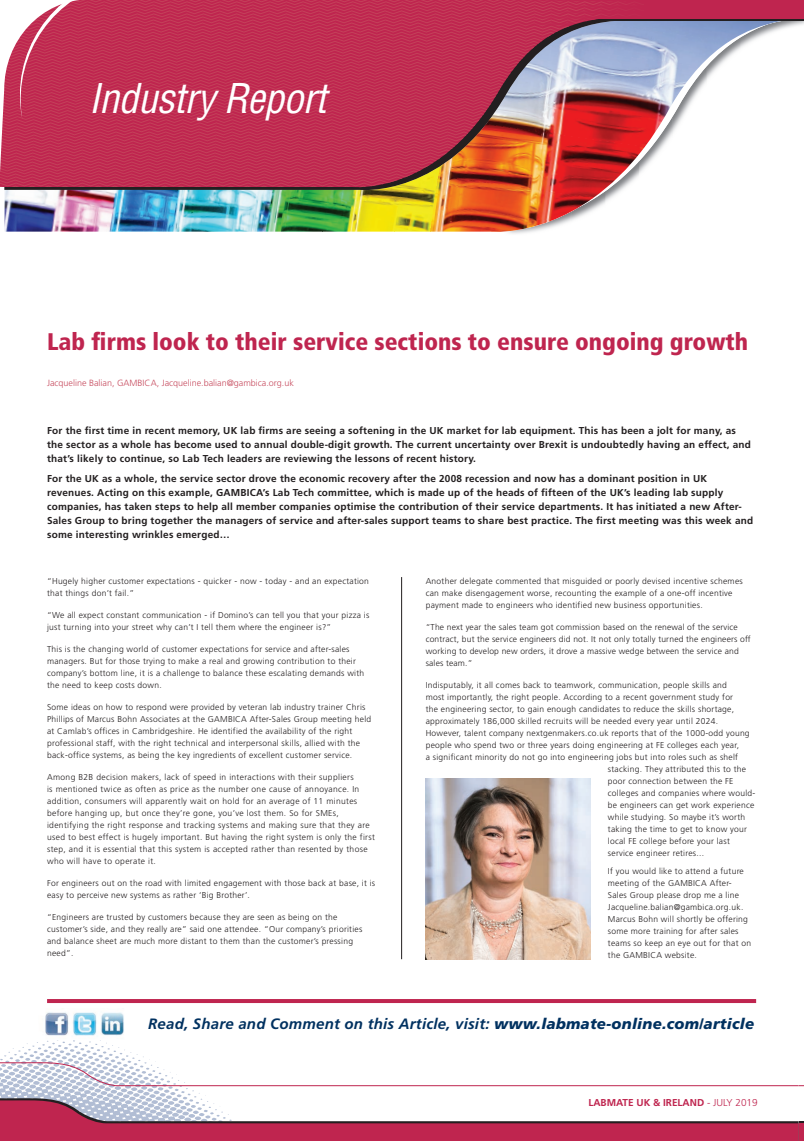
<style>
.page{position:relative;width:804px;height:1141px;background:#fff}
.page>*{position:absolute;margin:0;border:0;box-sizing:border-box;transform-origin:0 0}
.t1{font:italic condensed 40px "Helvetica";letter-spacing:-.02em;color:#fff}
.t2{font:900 condensed 24px "Frutiger";color:#bf254f}
.t3{font:italic 700 15px "Frutiger";letter-spacing:.015em;color:#003160}
.t4{font:700 10px/14px "Frutiger";letter-spacing:.02em;color:#231f20}
.t5{font:700 10px "Frutiger";color:#bf254f}
.t6{font:300 9px "Frutiger";color:#c74c5f}
.t7{font:300 8.5px/12px "Frutiger";letter-spacing:.03em;color:#231f20}
.s1{font-weight:900}
.s2{font-weight:300}
</style>
<div class="page">
<img style="left:651px;top:20px;width:132px;height:22px">
<img style="left:651px;top:23px;width:78px;height:44px">
<img style="left:651px;top:45px;width:48px;height:102px">
<img style="left:401px;top:198px;width:32px;height:34px">
<img style="left:433px;top:198px;width:160px;height:23px">
<img style="left:370px;top:198px;width:31px;height:34px">
<img style="left:430px;top:204px;width:121px;height:30px">
<div style="left:0;top:0;width:798px;height:18px;background:#bf254f"></div>
<img style="left:370px;top:42px;width:274px;height:153px">
<img style="left:370px;top:0;width:260px;height:13px">
<img style="left:370px;top:13px;width:130px;height:29px">
<img style="left:500px;top:13px;width:144px;height:35px">
<img style="left:500px;top:48px;width:33px;height:40px">
<img style="left:370px;top:152px;width:77px;height:28px">
<svg style="left:0;top:0;width:370px;height:232px;background:#af4863"></svg>
<div style="left:798px;top:0;width:6px;height:20px;background:#bf254f"></div>
<hr style="left:401px;top:577px;width:1px;height:382px;background:#231f20">
<img style="left:45px;top:1012px;width:79px;height:22px">
<img style="left:425px;top:778px;width:166px;height:181px">
<hr style="left:47px;top:999px;width:709px;height:4px;background:#bf254f">
<svg style="left:0;top:0;width:117px;height:119px;background:#cb5371"></svg>
<svg style="left:0;top:1034px;width:804px;height:107px"></svg>
<h1 class="t1" style="left:89px;top:73px;width:239px">Industry Report</h1>
<h2 class="t2" style="left:47px;top:327px;width:702px">Lab firms look to their service sections to ensure ongoing growth</h2>
<p class="t6" style="left:47px;top:378px;width:248px">Jacqueline Balian, GAMBICA, Jacqueline.balian@gambica.org.uk</p>
<p class="t4" style="left:47px;top:424px;width:705px">For the first time in recent memory, UK lab firms are seeing a softening in the UK market for lab equipment. This has been a jolt for many, as the sector as a whole has become used to annual double-digit growth. The current uncertainty over Brexit is undoubtedly having an effect, and that’s likely to continue, so Lab Tech leaders are reviewing the lessons of recent history.</p>
<p class="t4" style="left:47px;top:471px;width:707px">For the UK as a whole, the service sector drove the economic recovery after the 2008 recession and now has a dominant position in UK revenues. Acting on this example, GAMBICA’s Lab Tech committee, which is made up of the heads of fifteen of the UK’s leading lab supply companies, has taken steps to help all member companies optimise the contribution of their service departments. It has initiated a new After-Sales Group to bring together the managers of service and after-sales support teams to share best practice. The first meeting was this week and some interesting wrinkles emerged…</p>
<p class="t7" style="left:47px;top:575px;width:323px">“Hugely higher customer expectations - quicker - now - today - and an expectation that things don’t fail.”</p>
<p class="t7" style="left:47px;top:609px;width:324px">“We all expect constant communication - if Domino’s can tell you that your pizza is just turning into your street why can’t I tell them where the engineer is?”</p>
<p class="t7" style="left:47px;top:643px;width:318px">This is the changing world of customer expectations for service and after-sales managers. But for those trying to make a real and growing contribution to their company’s bottom line, it is a challenge to balance these escalating demands with the need to keep costs down.</p>
<p class="t7" style="left:47px;top:701px;width:326px">Some ideas on how to respond were provided by veteran lab industry trainer Chris Phillips of Marcus Bohn Associates at the GAMBICA After-Sales Group meeting held at Camlab’s offices in Cambridgeshire. He identified the availability of the right professional staff, with the right technical and interpersonal skills, allied with the back-office systems, as being the key ingredients of excellent customer service.</p>
<p class="t7" style="left:47px;top:771px;width:329px">Among B2B decision makers, lack of speed in interactions with their suppliers<br>is mentioned twice as often as price as the number one cause of annoyance. In addition, consumers will apparently wait on hold for an average of 11 minutes before hanging up, but once they’re gone, you’ve lost them. So for SMEs, identifying the right response and tracking systems and making sure that they are used to best effect is hugely important. But having the right system is only the first step, and it is essential that this system is accepted rather than resented by those who will have to operate it.</p>
<p class="t7" style="left:47px;top:877px;width:330px">For engineers out on the road with limited engagement with those back at base, it is easy to perceive new systems as rather ‘Big Brother’.</p>
<p class="t7" style="left:47px;top:911px;width:317px">“Engineers are trusted by customers because they are seen as being on the customer’s side, and they really are” said one attendee. “Our company’s priorities and balance sheet are much more distant to them than the customer’s pressing need”.</p>
<p class="t7" style="left:425px;top:575px;width:318px">Another delegate commented that misguided or poorly devised incentive schemes can make disengagement worse, recounting the example of a one-off incentive payment made to engineers who identified new business opportunities.</p>
<p class="t7" style="left:425px;top:621px;width:326px">“The next year the sales team got commission based on the renewal of the service contract, but the service engineers did not. It not only totally turned the engineers off working to develop new orders, it drove a massive wedge between the service and sales team.”</p>
<p class="t7" style="left:425px;top:679px;width:303px">Indisputably, it all comes back to teamwork, communication, people skills and</p>
<p class="t7" style="left:425px;top:691px;width:309px">most importantly, the right people. According to a recent government study for</p>
<p class="t7" style="left:425px;top:703px;width:310px">the engineering sector, to gain enough candidates to reduce the skills shortage,</p>
<p class="t7" style="left:425px;top:715px;width:294px">approximately 186,000 skilled recruits will be needed every year until 2024.</p>
<p class="t7" style="left:425px;top:727px;width:325px">However, talent company nextgenmakers.co.uk reports that of the 1000-odd young</p>
<p class="t7" style="left:425px;top:739px;width:315px">people who spend two or three years doing engineering at FE colleges each year,</p>
<p class="t7" style="left:425px;top:751px;width:314px">a significant minority do not go into engineering jobs but into roles such as shelf</p>
<p class="t7" style="left:608px;top:763px;width:140px">stacking. They attributed this to the</p>
<p class="t7" style="left:608px;top:775px;width:127px">poor connection between the FE</p>
<p class="t7" style="left:608px;top:787px;width:149px">colleges and companies where would-</p>
<p class="t7" style="left:608px;top:799px;width:148px">be engineers can get work experience</p>
<p class="t7" style="left:608px;top:811px;width:139px">while studying. So maybe it’s worth</p>
<p class="t7" style="left:608px;top:823px;width:141px">taking the time to get to know your</p>
<p class="t7" style="left:608px;top:835px;width:123px">local FE college before your last</p>
<p class="t7" style="left:608px;top:847px;width:98px">service engineer retires...</p>
<p class="t7" style="left:608px;top:865px;width:145px">If you would like to attend a future meeting of the GAMBICA After-<br>Sales Group please drop me a line<br>Jacqueline.balian@gambica.org.uk.<br>Marcus Bohn will shortly be offering some more training for after sales teams so keep an eye out for that on the GAMBICA website.</p>
<h3 class="t3" style="left:148px;top:1015px;width:607px">Read, Share and Comment on this Article, visit: <span class="s1">www.labmate-online.com/article</span></h3>
<p class="t5" style="left:588px;top:1097px;width:171px">LABMATE UK &amp; IRELAND <span class="s2">- JULY 2019</span></p>
</div>
